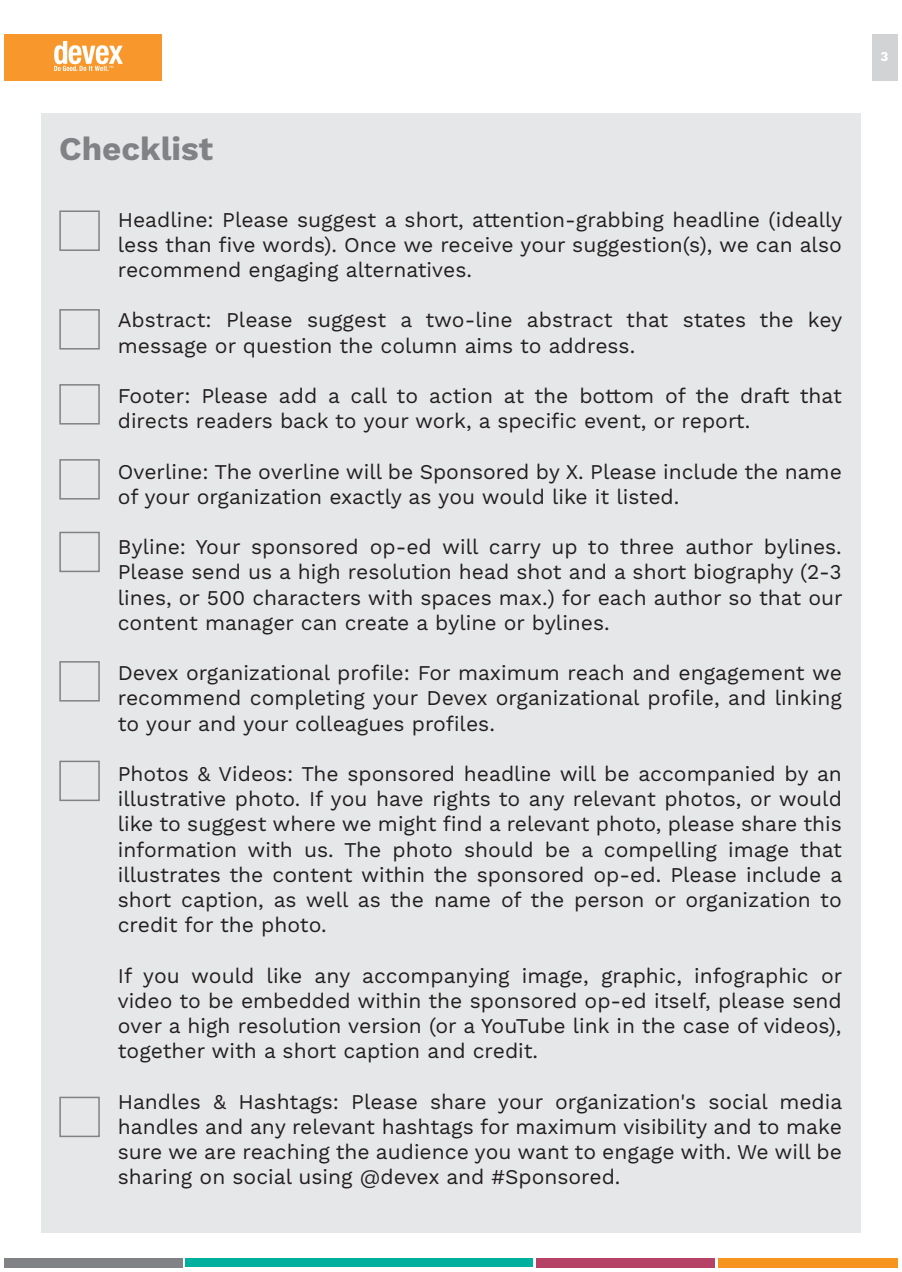
<style>
.page{position:relative;width:902px;height:1272px;background:#fff}
.page>*{position:absolute;margin:0;border:0;box-sizing:border-box;transform-origin:0 0}
.t1{font:700 33px "Work Sans";color:#808285}
.t2{font:21px/25.2px "Work Sans";color:#231f20;text-align:justify}
.t3{font:700 13.5px "Work Sans";color:#fff}
</style>
<div class="page">
<div style="left:871px;top:34px;width:26px;height:47px;background:#d1d3d4"></div>
<div style="left:4px;top:1258px;width:179px;height:9px;background:#808285"></div>
<div style="left:536px;top:1258px;width:179px;height:9px;background:#b64367"></div>
<div style="left:718px;top:1258px;width:179px;height:9px;background:#f7941d"></div>
<div style="left:186px;top:1258px;width:347px;height:9px;background:#00b09f"></div>
<div style="left:41px;top:113px;width:819px;height:1119px;background:#e6e7e8"></div>
<div style="left:59px;top:210px;width:41px;height:41px;border:2px solid #808285"></div>
<div style="left:59px;top:309px;width:41px;height:41px;border:2px solid #808285"></div>
<div style="left:59px;top:384px;width:41px;height:41px;border:2px solid #808285"></div>
<div style="left:59px;top:459px;width:41px;height:41px;border:2px solid #808285"></div>
<div style="left:59px;top:532px;width:41px;height:40px;border:2px solid #808285"></div>
<div style="left:59px;top:661px;width:41px;height:40px;border:2px solid #808285"></div>
<div style="left:59px;top:761px;width:41px;height:40px;border:2px solid #808285"></div>
<div style="left:59px;top:1097px;width:41px;height:40px;border:2px solid #808285"></div>
<div style="left:4px;top:34px;width:158px;height:47px;background:#f8982c"></div>
<img style="left:54px;top:42px;width:68px;height:28px">
<h1 class="t1" style="left:59px;top:129px;width:155px">Checklist</h1>
<p class="t2" style="left:118px;top:208px;width:726px">Headline: Please suggest a short, attention-grabbing headline (ideally less than five words). Once we receive your suggestion(s), we can also recommend engaging alternatives.</p>
<p class="t2" style="left:118px;top:309px;width:726px">Abstract: Please suggest a two-line abstract that states the key message or question the column aims to address.</p>
<p class="t2" style="left:118px;top:384px;width:726px">Footer: Please add a call to action at the bottom of the draft that directs readers back to your work, a specific event, or report.</p>
<p class="t2" style="left:118px;top:460px;width:726px">Overline: The overline will be Sponsored by X. Please include the name of your organization exactly as you would like it listed.</p>
<p class="t2" style="left:118px;top:535px;width:726px">Byline: Your sponsored op-ed will carry up to three author bylines.<br>Please send us a high resolution head shot and a short biography (2-3 lines, or 500 characters with spaces max.) for each author so that our content manager can create a byline or bylines.</p>
<p class="t2" style="left:118px;top:661px;width:726px">Devex organizational profile: For maximum reach and engagement we recommend completing your Devex organizational profile, and linking to your and your colleagues profiles.</p>
<p class="t2" style="left:118px;top:762px;width:726px">Photos &amp; Videos: The sponsored headline will be accompanied by an illustrative photo. If you have rights to any relevant photos, or would like to suggest where we might find a relevant photo, please share this information with us. The photo should be a compelling image that illustrates the content within the sponsored op-ed. Please include a short caption, as well as the name of the person or organization to credit for the photo.</p>
<p class="t2" style="left:118px;top:964px;width:726px">If you would like any accompanying image, graphic, infographic or video to be embedded within the sponsored op-ed itself, please send over a high resolution version (or a YouTube link in the case of videos), together with a short caption and credit.</p>
<p class="t2" style="left:118px;top:1090px;width:726px">Handles &amp; Hashtags: Please share your organization's social media handles and any relevant hashtags for maximum visibility and to make sure we are reaching the audience you want to engage with. We will be sharing on social using @devex and #Sponsored.</p>
<p class="t3" style="left:880px;top:48px;width:10px">3</p>
</div>
